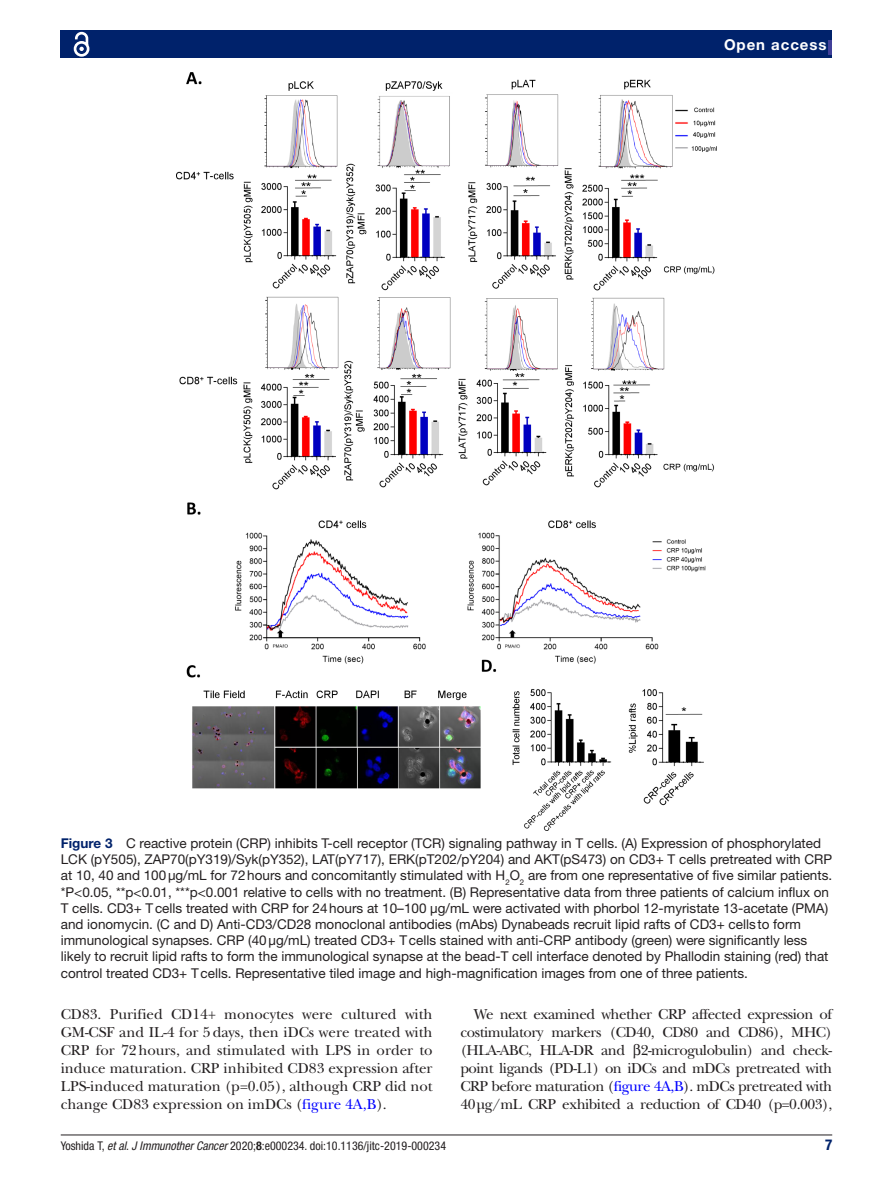
<style>
.page{position:relative;width:893px;height:1191px;background:#fff}
.page>*{position:absolute;margin:0;border:0;box-sizing:border-box;transform-origin:0 0}
.t1{font:15px/18px "New Baskerville";color:#231f20;text-align:justify}
.t2{font:700 15px "Helvetica Neue LT Std";letter-spacing:.065em;color:#fff}
.t3{font:700 condensed 15px "Helvetica Neue LT Std";color:#00226b}
.t4{font:13.5px/16.2px "Helvetica Neue LT Std";color:#231f20}
.t5{font:condensed 12px "Helvetica Neue LT Std";color:#231f20}
.s1{font-weight:700;color:#00226b}
.s2{color:#00f}
.s3{font-style:italic}
.s4{font-weight:700}
</style>
<div class="page">
<hr style="left:61px;top:1134px;width:771px;height:1px;background:#231f20">
<div style="left:61px;top:31px;width:771px;height:27px;background:#00226b"></div>
<hr style="left:828px;top:40px;width:4px;height:15px;background:#414099">
<svg style="left:73px;top:31px;width:17px;height:26px"></svg>
<img style="left:176px;top:73px;width:540px;height:757px">
<p class="t2" style="left:724px;top:35px;width:104px">Open access</p>
<p class="t4" style="left:61px;top:835px;width:773px"><span class="s1">Figure 3</span> C reactive protein (CRP) inhibits T-cell receptor (TCR) signaling pathway in T cells. (A) Expression of phosphorylated LCK (pY505), ZAP70(pY319)/Syk(pY352), LAT(pY717), ERK(pT202/pY204) and AKT(pS473) on CD3+ T cells pretreated with CRP at 10, 40 and 100µg/mL for 72hours and concomitantly stimulated with H<sub>2</sub>O<sub>2</sub> are from one representative of five similar patients. *P&lt;0.05, **p&lt;0.01, ***p&lt;0.001 relative to cells with no treatment. (B) Representative data from three patients of calcium influx on T cells. CD3+ Tcells treated with CRP for 24hours at 10–100 μg/mL were activated with phorbol 12-myristate 13-acetate (PMA) and ionomycin. (C and D) Anti-CD3/CD28 monoclonal antibodies (mAbs) Dynabeads recruit lipid rafts of CD3+ cellsto form immunological synapses. CRP (40µg/mL) treated CD3+ Tcells stained with anti-CRP antibody (green) were significantly less likely to recruit lipid rafts to form the immunological synapse at the bead-T cell interface denoted by Phallodin staining (red) that control treated CD3+ Tcells. Representative tiled image and high-magnification images from one of three patients.</p>
<p class="t1" style="left:61px;top:1005px;width:373px">CD83. Purified CD14+ monocytes were cultured with GM-CSF and IL-4 for 5days, then iDCs were treated with CRP for 72hours, and stimulated with LPS in order to induce maturation. CRP inhibited CD83 expression after LPS-induced maturation (p=0.05), although CRP did not change CD83 expression on imDCs (<span class="s2">figure 4A,B</span>).</p>
<p class="t1" style="left:460px;top:1005px;width:373px;text-indent:13px">We next examined whether CRP affected expression of costimulatory markers (CD40, CD80 and CD86), MHC) (HLA-ABC, HLA-DR and 2-microgulobulin) and check&shy;point ligands (PD-L1) on iDCs and mDCs pretreated with CRP before maturation (<span class="s2">figure 4A,B</span>). mDCs pretreated with 40µg/mL CRP exhibited a reduction of CD40 (p=0.003),</p>
<p class="t5" style="left:61px;top:1138px;width:387px">Yoshida T, <span class="s3">et al</span>. <span class="s3">J Immunother Cancer</span> 2020;<span class="s4">8</span>:e000234. doi:10.1136/jitc-2019-000234</p>
<p class="t3" style="left:825px;top:1135px;width:9px">7</p>
</div>
